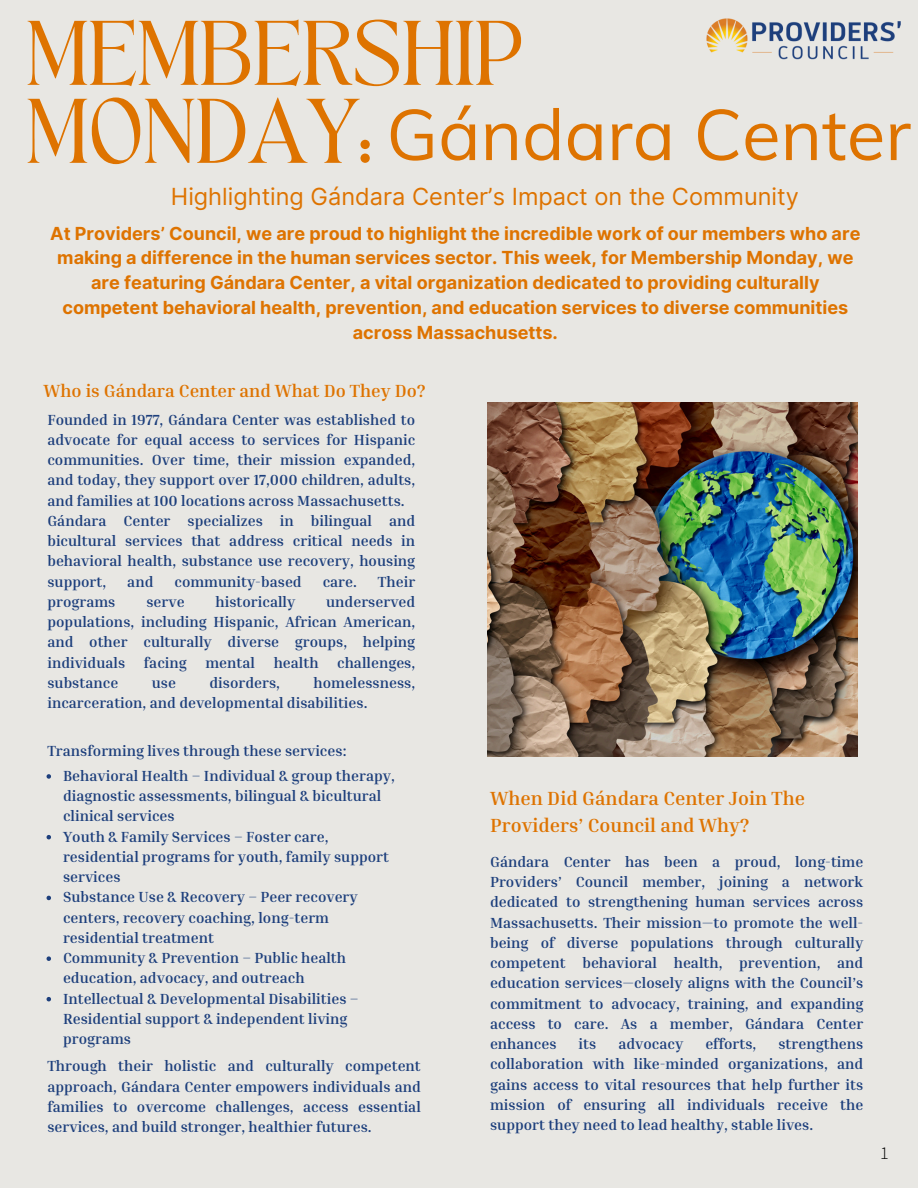
<style>
.page{position:relative;width:918px;height:1188px;background:#e8e7e3}
.page>*{position:absolute;margin:0;border:0;box-sizing:border-box;transform-origin:0 0}
.t1{font:70.8px "Muli";color:#de7300}
.t2{font:64.05px "TAN Angleton";letter-spacing:-.06em;color:#de7300}
.t3{font:23.55px "Inter";color:#de7300}
.t4{font:700 19.5px/27px "Inria Serif";color:#de7300}
.t5{font:700 18px/24.8px "Inter";color:#de7300;text-align:center}
.t6{font:700 18px "Inria Serif";color:#de7300}
.t7{font:300 18px "Source Sans Pro";color:#000}
.t8{font:700 15px/20.2px "Inria Serif";color:#1d3f7c}
</style>
<div class="page">
<img style="left:706px;top:18px;width:195px;height:42px">
<svg style="left:47px;top:774px;width:4px;height:5px"></svg>
<svg style="left:47px;top:835px;width:4px;height:4px"></svg>
<svg style="left:47px;top:896px;width:4px;height:4px"></svg>
<svg style="left:47px;top:956px;width:4px;height:5px"></svg>
<svg style="left:47px;top:997px;width:4px;height:4px"></svg>
<img style="left:487px;top:403px;width:371px;height:354px">
<p class="t2" style="left:24px;top:20px;width:503px">MEMBERSHIP</p>
<h1 class="t2" style="left:24px;top:98px;width:352px">MONDAY:</h1>
<h2 class="t1" style="left:386px;top:89px;width:526px">Gándara Center</h2>
<h1 class="t3" style="left:171px;top:183px;width:629px">Highlighting Gándara Center’s Impact on the Community</h1>
<h4 class="t5" style="left:50px;top:221px;width:812px">At Providers’ Council, we are proud to highlight the incredible work of our members who are making a difference in the human services sector. This week, for Membership Monday, we are featuring Gándara Center, a vital organization dedicated to providing culturally competent behavioral health, prevention, and education services to diverse communities across Massachusetts.</h4>
<h3 class="t6" style="left:44px;top:379px;width:384px">Who is Gándara Center and What Do They Do?</h3>
<h6 class="t8" style="left:47px;top:409px;width:369px">Founded in 1977, Gándara Center was established to advocate for equal access to services for Hispanic communities. Over time, their mission expanded, and today, they support over 17,000 children, adults, and families at 100 locations across Massachusetts.<br>Gándara Center specializes in bilingual and bicultural services that address critical needs in behavioral health, substance use recovery, housing support,</h6>
<h6 class="t8" style="left:127px;top:571px;width:28px">and</h6>
<h6 class="t8" style="left:174px;top:571px;width:129px">community-based</h6>
<h6 class="t8" style="left:323px;top:571px;width:36px">care.</h6>
<h6 class="t8" style="left:378px;top:571px;width:39px">Their</h6>
<h6 class="t8" style="left:47px;top:591px;width:70px">programs</h6>
<h6 class="t8" style="left:146px;top:591px;width:40px">serve</h6>
<h6 class="t8" style="left:216px;top:591px;width:81px">historically</h6>
<h6 class="t8" style="left:47px;top:591px;width:369px;text-align:justify;text-indent:279px">underserved populations, including Hispanic, African American, and other culturally diverse groups, helping individuals facing mental health challenges, substance</h6>
<h6 class="t8" style="left:47px;top:672px;width:369px;text-indent:266px">homelessness, incarceration, and developmental disabilities.</h6>
<h6 class="t8" style="left:47px;top:740px;width:301px">Transforming lives through these services:</h6>
<p class="t8" style="left:63px;top:765px;width:333px">Behavioral Health – Individual &amp; group therapy, diagnostic assessments, bilingual &amp; bicultural clinical services</p>
<p class="t8" style="left:63px;top:826px;width:328px">Youth &amp; Family Services – Foster care, residential programs for youth, family support services</p>
<p class="t8" style="left:63px;top:887px;width:296px">Substance Use &amp; Recovery – Peer recovery centers, recovery coaching, long-term residential treatment</p>
<p class="t8" style="left:63px;top:947px;width:285px">Community &amp; Prevention – Public health education, advocacy, and outreach</p>
<p class="t8" style="left:63px;top:988px;width:297px">Intellectual &amp; Developmental Disabilities –<br>Residential support &amp; independent living programs</p>
<h6 class="t8" style="left:47px;top:1056px;width:375px;text-align:justify">Through their holistic and culturally competent approach, Gándara Center empowers individuals and families to overcome challenges, access essential services, and build stronger, healthier futures.</h6>
<h6 class="t8" style="left:152px;top:672px;width:26px">use</h6>
<h6 class="t8" style="left:209px;top:672px;width:72px">disorders,</h6>
<h4 class="t4" style="left:490px;top:784px;width:316px">When Did Gándara Center Join The<br>Providers’ Council and Why?</h4>
<p class="t8" style="left:490px;top:851px;width:375px;text-align:justify">Gándara Center has been a proud, long-time Providers’ Council member, joining a network dedicated to strengthening human services across Massachusetts. Their mission—to promote the well&shy;being of diverse populations through culturally competent behavioral health, prevention, and education services—closely aligns with the Council’s commitment to advocacy, training, and expanding access to care. As a member, Gándara Center enhances</p>
<p class="t8" style="left:579px;top:1033px;width:19px">its</p>
<p class="t8" style="left:618px;top:1033px;width:66px">advocacy</p>
<p class="t8" style="left:705px;top:1033px;width:53px">efforts,</p>
<p class="t8" style="left:490px;top:1033px;width:375px;text-align:justify;text-indent:288px">strengthens collaboration with like-minded organizations, and gains access to vital resources that help further its mission of ensuring all individuals receive the support they need to lead healthy, stable lives.</p>
<p class="t7" style="left:880px;top:1141px;width:10px">1</p>
</div>
